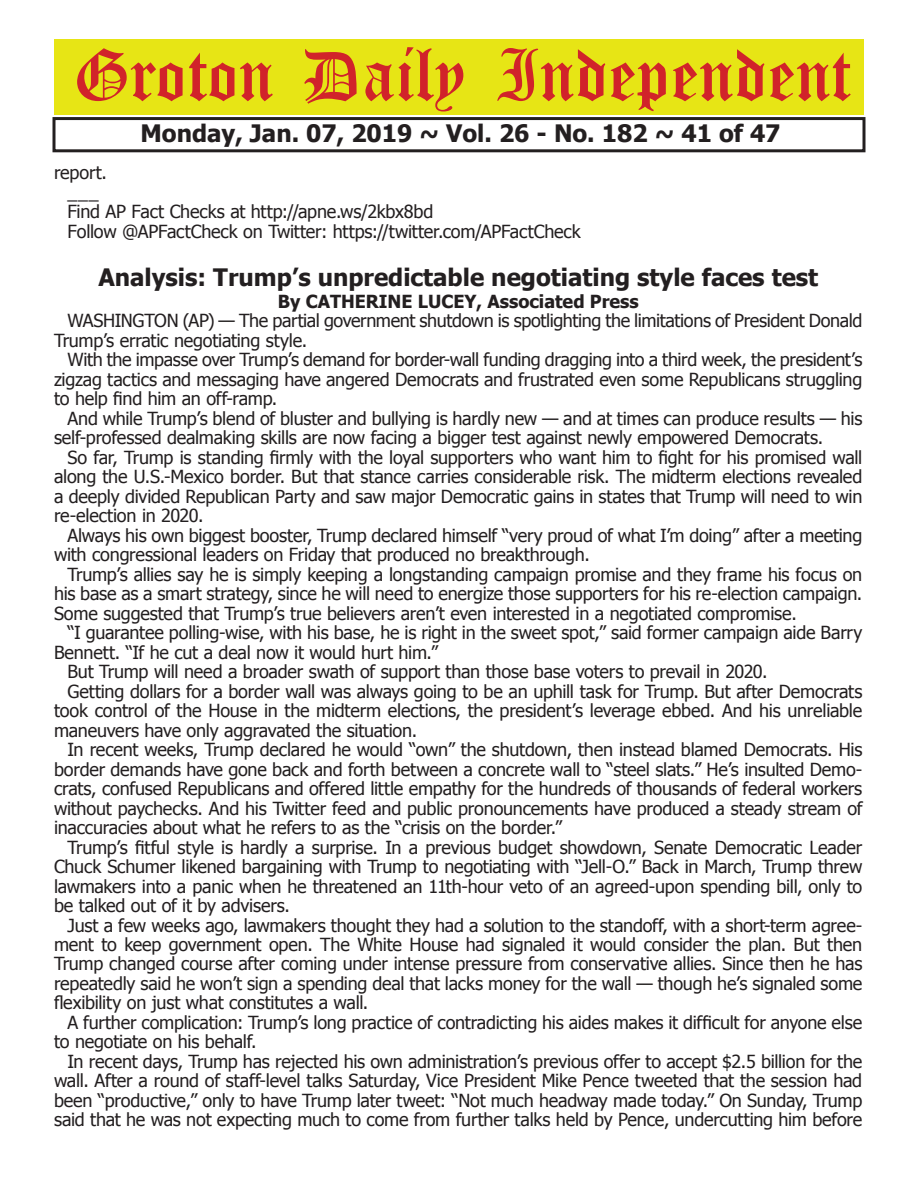
<style>
.page{position:relative;width:918px;height:1188px;background:#fff}
.page>*{position:absolute;margin:0;border:0;box-sizing:border-box;transform-origin:0 0}
.t1{font:54px "Old English Five";color:#d1232a}
.t2{font:700 24px "Tahoma";color:#231f20}
.t3{font:18px/19.5px "Tahoma";letter-spacing:-.01em;color:#231f20}
.t4{font:700 18px "Tahoma";color:#231f20}
</style>
<div class="page">
<div style="left:52px;top:117px;width:814px;height:35px;border:3px solid #231f20"></div>
<div style="left:54px;top:40px;width:810px;height:75px;background:#e7e515"></div>
<h1 class="t1" style="left:73px;top:50px;width:779px">Groton Daily Independent</h1>
<h2 class="t2" style="left:141px;top:116px;width:642px">Monday, Jan. 07, 2019 ~ Vol. 26 - No. 182 ~ 41 of 47</h2>
<p class="t3" style="left:68px;top:162px;width:515px;text-indent:-14px">report.<br>___<br>Find AP Fact Checks at http://apne.ws/2kbx8bd<br>Follow @APFactCheck on Twitter: https://twitter.com/APFactCheck</p>
<h2 class="t2" style="left:98px;top:261px;width:721px">Analysis: Trump’s unpredictable negotiating style faces test</h2>
<p class="t4" style="left:278px;top:289px;width:363px">By CATHERINE LUCEY, Associated Press</p>
<p class="t3" style="left:54px;top:310px;width:810px;text-indent:14px">WASHINGTON (AP) — The partial government shutdown is spotlighting the limitations of President Donald<br>Trump’s erratic negotiating style.</p>
<p class="t3" style="left:54px;top:349px;width:810px;text-align:justify;text-indent:14px">With the impasse over Trump’s demand for border-wall funding dragging into a third week, the president’s zigzag tactics and messaging have angered Democrats and frustrated even some Republicans struggling to help find him an off-ramp.</p>
<p class="t3" style="left:54px;top:408px;width:810px;text-indent:14px">And while Trump’s blend of bluster and bullying is hardly new — and at times can produce results — his self-professed dealmaking skills are now facing a bigger test against newly empowered Democrats.</p>
<p class="t3" style="left:54px;top:447px;width:810px;text-align:justify;text-indent:14px">So far, Trump is standing firmly with the loyal supporters who want him to fight for his promised wall along the U.S.-Mexico border. But that stance carries considerable risk. The midterm elections revealed a deeply divided Republican Party and saw major Democratic gains in states that Trump will need to win re-election in 2020.</p>
<p class="t3" style="left:54px;top:525px;width:810px;text-indent:14px">Always his own biggest booster, Trump declared himself “very proud of what I’m doing” after a meeting with congressional leaders on Friday that produced no breakthrough.</p>
<p class="t3" style="left:54px;top:563px;width:810px;text-align:justify;text-indent:14px">Trump’s allies say he is simply keeping a longstanding campaign promise and they frame his focus on his base as a smart strategy, since he will need to energize those supporters for his re-election campaign.<br>Some suggested that Trump’s true believers aren’t even interested in a negotiated compromise.</p>
<p class="t3" style="left:68px;top:622px;width:796px">“I guarantee polling-wise, with his base, he is right in the sweet spot,” said former campaign aide Barry</p>
<p class="t3" style="left:54px;top:641px;width:385px">Bennett. “If he cut a deal now it would hurt him.”</p>
<p class="t3" style="left:68px;top:661px;width:702px">But Trump will need a broader swath of support than those base voters to prevail in 2020.</p>
<p class="t3" style="left:68px;top:680px;width:796px">Getting dollars for a border wall was always going to be an uphill task for Trump. But after Democrats</p>
<p class="t3" style="left:54px;top:700px;width:810px">took control of the House in the midterm elections, the president’s leverage ebbed. And his unreliable</p>
<p class="t3" style="left:54px;top:719px;width:365px">maneuvers have only aggravated the situation.</p>
<p class="t3" style="left:68px;top:739px;width:797px">In recent weeks, Trump declared he would “own” the shutdown, then instead blamed Democrats. His</p>
<p class="t3" style="left:54px;top:758px;width:810px">border demands have gone back and forth between a concrete wall to “steel slats.” He’s insulted Demo-</p>
<p class="t3" style="left:54px;top:778px;width:810px">crats, confused Republicans and offered little empathy for the hundreds of thousands of federal workers</p>
<p class="t3" style="left:54px;top:797px;width:810px">without paychecks. And his Twitter feed and public pronouncements have produced a steady stream of</p>
<p class="t3" style="left:54px;top:817px;width:510px">inaccuracies about what he refers to as the “crisis on the border.”</p>
<p class="t3" style="left:68px;top:836px;width:796px">Trump’s fitful style is hardly a surprise. In a previous budget showdown, Senate Democratic Leader</p>
<p class="t3" style="left:54px;top:856px;width:810px">Chuck Schumer likened bargaining with Trump to negotiating with “Jell-O.” Back in March, Trump threw</p>
<p class="t3" style="left:54px;top:875px;width:810px">lawmakers into a panic when he threatened an 11th-hour veto of an agreed-upon spending bill, only to</p>
<p class="t3" style="left:54px;top:895px;width:238px">be talked out of it by advisers.</p>
<p class="t3" style="left:68px;top:914px;width:796px">Just a few weeks ago, lawmakers thought they had a solution to the standoff, with a short-term agree-</p>
<p class="t3" style="left:54px;top:934px;width:810px">ment to keep government open. The White House had signaled it would consider the plan. But then</p>
<p class="t3" style="left:54px;top:953px;width:810px">Trump changed course after coming under intense pressure from conservative allies. Since then he has</p>
<p class="t3" style="left:54px;top:973px;width:810px">repeatedly said he won’t sign a spending deal that lacks money for the wall — though he’s signaled some</p>
<p class="t3" style="left:54px;top:992px;width:316px">flexibility on just what constitutes a wall.</p>
<p class="t3" style="left:68px;top:1012px;width:796px">A further complication: Trump’s long practice of contradicting his aides makes it difficult for anyone else</p>
<p class="t3" style="left:54px;top:1031px;width:204px">to negotiate on his behalf.</p>
<p class="t3" style="left:68px;top:1051px;width:796px">In recent days, Trump has rejected his own administration’s previous offer to accept $2.5 billion for the</p>
<p class="t3" style="left:54px;top:1070px;width:810px">wall. After a round of staff-level talks Saturday, Vice President Mike Pence tweeted that the session had</p>
<p class="t3" style="left:54px;top:1090px;width:810px">been “productive,” only to have Trump later tweet: “Not much headway made today.” On Sunday, Trump</p>
<p class="t3" style="left:54px;top:1109px;width:810px">said that he was not expecting much to come from further talks held by Pence, undercutting him before</p>
</div>
